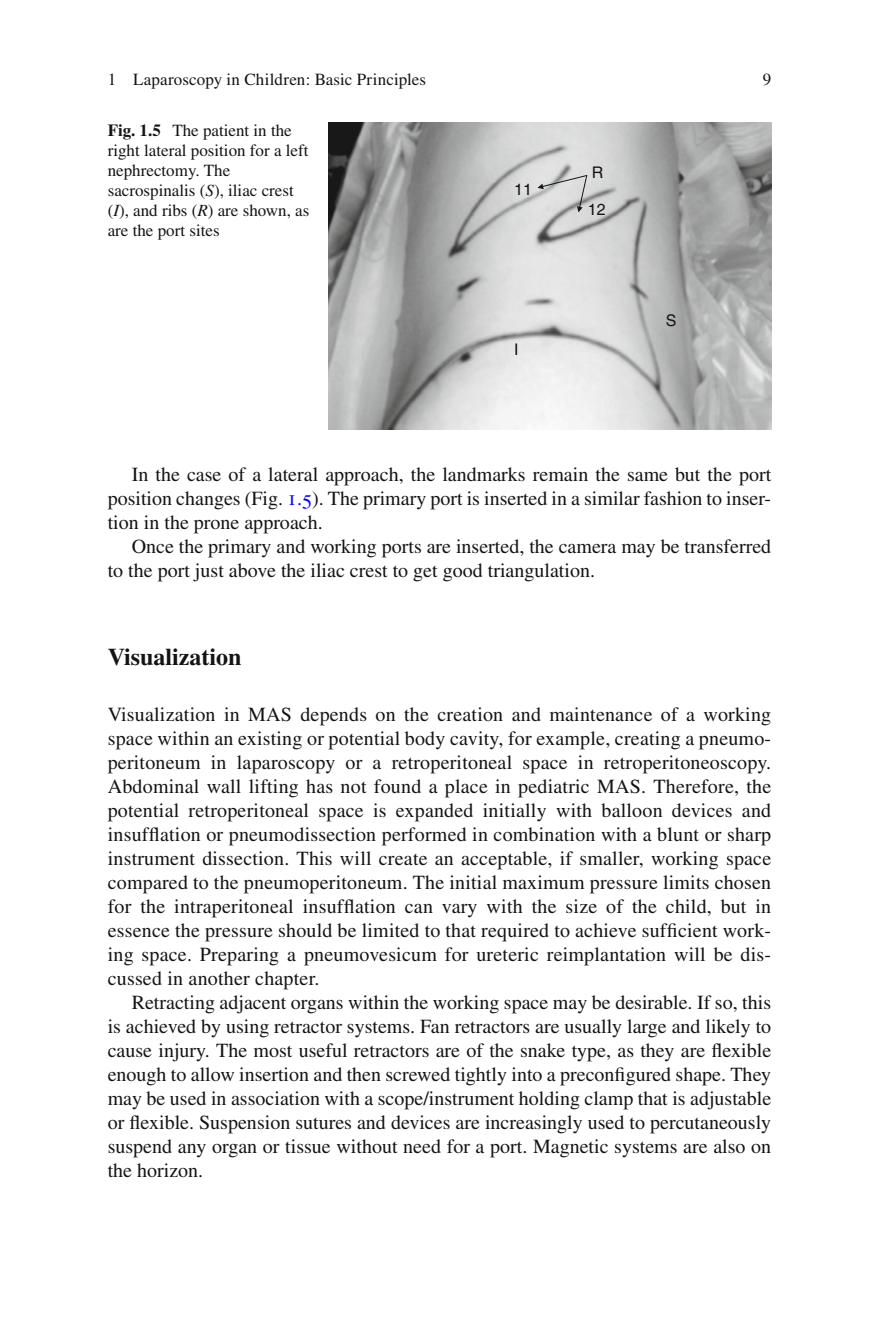
<style>
.page{position:relative;width:879px;height:1333px;background:#fff}
.page>*{position:absolute;margin:0;border:0;box-sizing:border-box;transform-origin:0 0}
.t1{font:700 24px "Times";color:#131413}
.t2{font:20px/24px "Times";color:#131413;text-align:justify}
.t3{font:17px/20px "Times";color:#131413}
.t4{font:16px "Helvetica";color:#131413}
.s1{font-weight:700}
.s2{font-style:italic}
.s3{font-family:"Times Roman SC";color:#00f}
</style>
<div class="page">
<img style="left:328px;top:122px;width:443px;height:307px">
<svg style="left:537px;top:175px;width:50px;height:37px;background:#c8c8c8"></svg>
<p class="t3" style="left:108px;top:71px;width:320px">1 Laparoscopy in Children: Basic Principles</p>
<p class="t3" style="left:108px;top:121px;width:203px"><span class="s1">Fig. 1.5</span> The patient in the right lateral position for a left nephrectomy. The sacrospinalis ( <span class="s2">S</span> ), iliac crest<br>( <span class="s2">I</span> ), and ribs ( <span class="s2">R</span> ) are shown, as are the port sites</p>
<p class="t4" style="left:514px;top:183px;width:19px">11</p>
<p class="t4" style="left:514px;top:343px;width:6px">I</p>
<p class="t4" style="left:592px;top:167px;width:13px">R</p>
<p class="t4" style="left:588px;top:204px;width:19px">12</p>
<p class="t4" style="left:665px;top:314px;width:12px">S</p>
<p class="t3" style="left:763px;top:71px;width:10px">9</p>
<p class="t2" style="left:108px;top:464px;width:665px;text-indent:24px">In the case of a lateral approach, the landmarks remain the same but the port position changes (Fig. <span class="s3">1.5</span> ). The primary port is inserted in a similar fashion to inser&shy;tion in the prone approach.</p>
<p class="t2" style="left:108px;top:536px;width:665px;text-indent:24px">Once the primary and working ports are inserted, the camera may be transferred to the port just above the iliac crest to get good triangulation.</p>
<p class="t1" style="left:108px;top:648px;width:135px">Visualization</p>
<p class="t2" style="left:108px;top:704px;width:665px">Visualization in MAS depends on the creation and maintenance of a working space within an existing or potential body cavity, for example, creating a pneumo&shy;peritoneum in laparoscopy or a retroperitoneal space in retroperitoneoscopy.<br>Abdominal wall lifting has not found a place in pediatric MAS. Therefore, the potential retroperitoneal space is expanded initially with balloon devices and insufflation or pneumodissection performed in combination with a blunt or sharp instrument dissection. This will create an acceptable, if smaller, working space compared to the pneumoperitoneum. The initial maximum pressure limits chosen for the intraperitoneal insufflation can vary with the size of the child, but in essence the pressure should be limited to that required to achieve sufficient work&shy;ing space. Preparing a pneumovesicum for ureteric reimplantation will be dis&shy;cussed in another chapter.</p>
<p class="t2" style="left:108px;top:992px;width:665px;text-indent:24px">Retracting adjacent organs within the working space may be desirable. If so, this is achieved by using retractor systems. Fan retractors are usually large and likely to cause injury. The most useful retractors are of the snake type, as they are flexible enough to allow insertion and then screwed tightly into a preconfigured shape. They may be used in association with a scope/instrument holding clamp that is adjustable or flexible. Suspension sutures and devices are increasingly used to percutaneously suspend any organ or tissue without need for a port. Magnetic systems are also on the horizon.</p>
</div>
